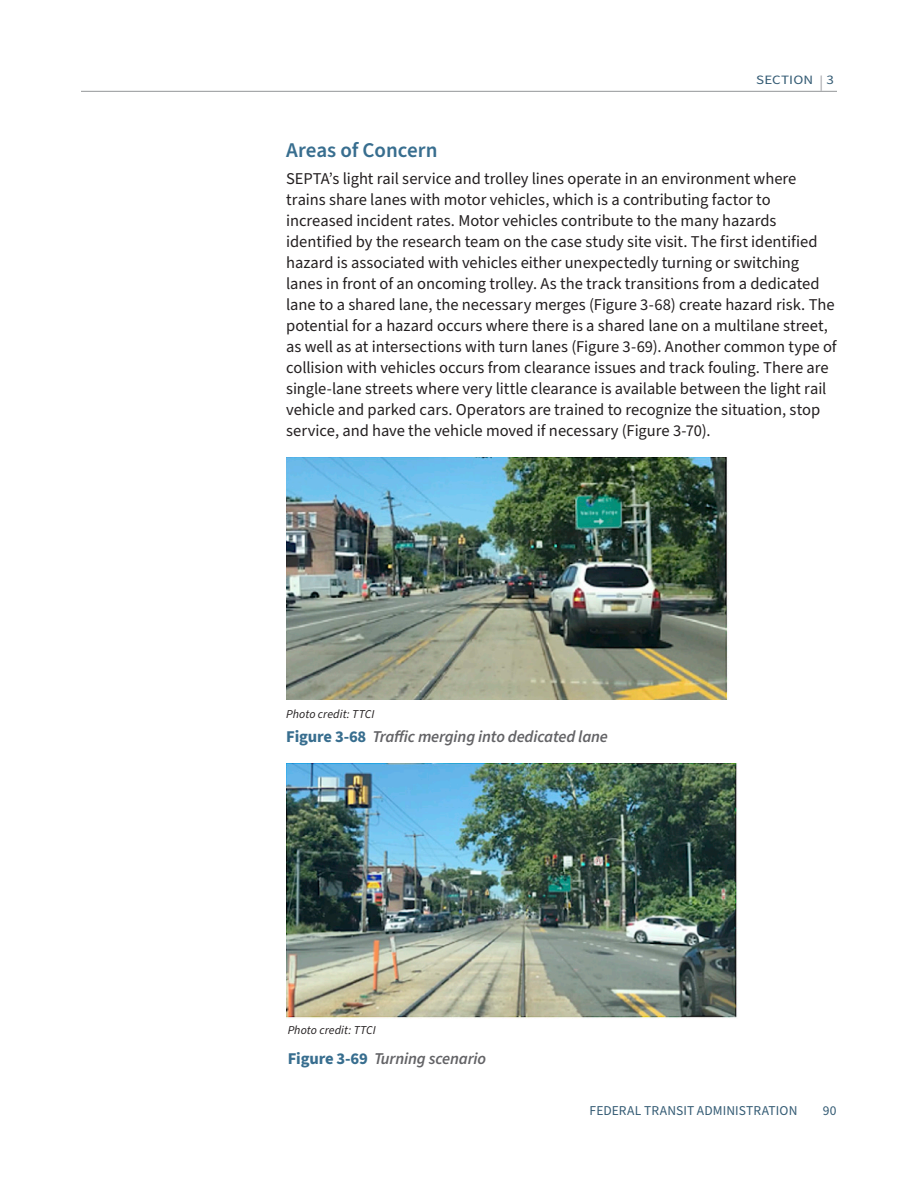
<style>
.page{position:relative;width:918px;height:1188px;background:#fff}
.page>*{position:absolute;margin:0;border:0;box-sizing:border-box;transform-origin:0 0}
._3_-_Head_2{font:600 21px "Source Sans Pro";letter-spacing:-.005em;color:#386e8f}
.Body_Text_-_Source_S{font:16.5px/21px "Source Sans Pro";letter-spacing:-.005em;color:#231f20}
.Table_Figure_Title{font:italic 600 16.5px "Source Sans Pro";letter-spacing:-.01em;color:#636366}
.t1{font:13.5px "Source Sans Pro";letter-spacing:.005em;color:#345b74}
.t2{font:12.75px "Source Sans Pro";letter-spacing:.01em;color:#345b74;scale:1.18 1}
.Source{font:italic 12px "Source Sans Pro";letter-spacing:.005em;color:#231f20}
.s1{font-size:15.3px;color:#a8a9ad}
.s2{font-weight:700;font-style:normal;color:#386e8f}
</style>
<div class="page">
<hr style="left:81px;top:91px;width:756px;height:1px;background:#939598">
<img style="left:286px;top:457px;width:442px;height:243px">
<img style="left:286px;top:764px;width:452px;height:255px">
<p class="t2" style="left:756px;top:71px;width:67px">SECTION <span class="s1">|</span> 3</p>
<p class="_3_-_Head_2" style="left:286px;top:136px;width:153px">Areas of Concern</p>
<p class="Body_Text_-_Source_S" style="left:286px;top:169px;width:552px">SEPTA’s light rail service and trolley lines operate in an environment where trains share lanes with motor vehicles, which is a contributing factor to increased incident rates. Motor vehicles contribute to the many hazards identified by the research team on the case study site visit. The first identified hazard is associated with vehicles either unexpectedly turning or switching lanes in front of an oncoming trolley. As the track transitions from a dedicated lane to a shared lane, the necessary merges (Figure 3-68) create hazard risk. The potential for a hazard occurs where there is a shared lane on a multilane street, as well as at intersections with turn lanes (Figure 3-69). Another common type of collision with vehicles occurs from clearance issues and track fouling. There are single-lane streets where very little clearance is available between the light rail vehicle and parked cars. Operators are trained to recognize the situation, stop service, and have the vehicle moved if necessary (Figure 3-70).</p>
<p class="Source" style="left:286px;top:706px;width:90px">Photo credit: TTCI</p>
<p class="Table_Figure_Title" style="left:286px;top:725px;width:323px"><span class="s2">Figure 3-68</span> Traffic merging into dedicated lane</p>
<p class="Source" style="left:288px;top:1022px;width:90px">Photo credit: TTCI</p>
<p class="Table_Figure_Title" style="left:288px;top:1047px;width:200px"><span class="s2">Figure 3-69</span> Turning scenario</p>
<p class="t1" style="left:590px;top:1101px;width:209px">FEDERAL TRANSIT ADMINISTRATION</p>
<p class="t1" style="left:823px;top:1101px;width:15px">90</p>
</div>
